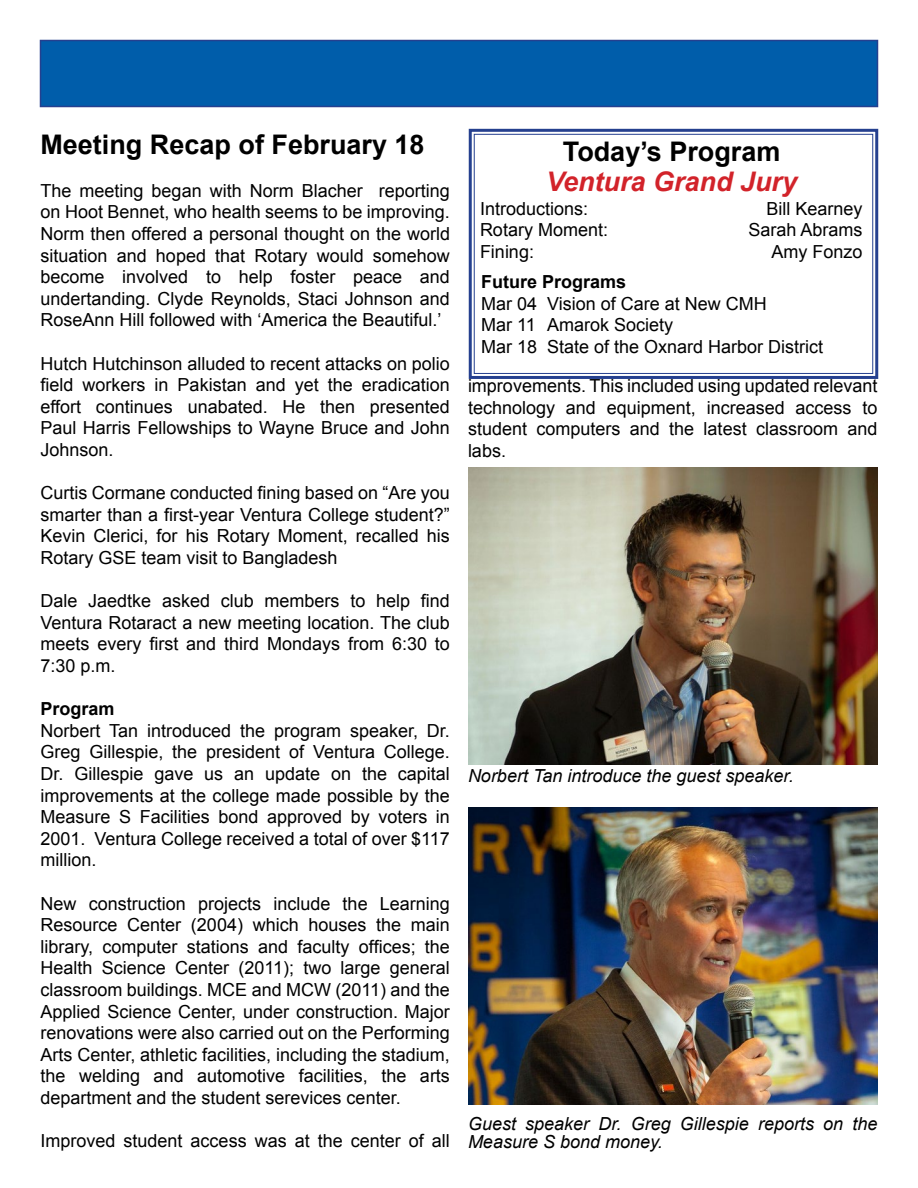
<style>
.page{position:relative;width:918px;height:1188px;background:#fff}
.page>*{position:absolute;margin:0;border:0;box-sizing:border-box;transform-origin:0 0}
.t1{font:700 27px "Arial";color:#000}
.t2{font:italic 700 27px "Arial";color:#d2232a}
.t3{font:18px/21.6px "Arial";color:#000;text-align:justify}
.t4{font:italic 18px/18px "Arial";color:#000}
.t5{font:700 18px "Arial";color:#000}
</style>
<div class="page">
<div style="left:40px;top:40px;width:838px;height:67px;background:#005daa;border:2px solid #25408f"></div>
<svg style="left:468px;top:128px;width:411px;height:251px"></svg>
<div style="left:474px;top:134px;width:399px;height:240px;border:1px solid #25408f"></div>
<img style="left:468px;top:808px;width:410px;height:297px">
<img style="left:468px;top:468px;width:410px;height:297px">
<h1 class="t1" style="left:40px;top:126px;width:386px">Meeting Recap of February 18</h1>
<p class="t3" style="left:40px;top:180px;width:411px">The meeting began with Norm Blacher reporting on Hoot Bennet, who health seems to be improving.<br>Norm then offered a personal thought on the world situation and hoped that Rotary would somehow become involved to help foster peace and undertanding. Clyde Reynolds, Staci Johnson and RoseAnn Hill followed with ‘America the Beautiful.’</p>
<p class="t3" style="left:40px;top:353px;width:411px">Hutch Hutchinson alluded to recent attacks on polio field workers in Pakistan and yet the eradication effort continues unabated. He then presented Paul Harris Fellowships to Wayne Bruce and John Johnson.</p>
<p class="t3" style="left:40px;top:482px;width:411px">Curtis Cormane conducted fining based on “Are you smarter than a first-year Ventura College student?” Kevin Clerici, for his Rotary Moment, recalled his Rotary GSE team visit to Bangladesh</p>
<p class="t3" style="left:40px;top:590px;width:411px">Dale Jaedtke asked club members to help find Ventura Rotaract a new meeting location. The club meets every first and third Mondays from 6:30 to 7:30 p.m.</p>
<p class="t5" style="left:40px;top:697px;width:76px">Program</p>
<p class="t3" style="left:40px;top:720px;width:411px">Norbert Tan introduced the program speaker, Dr.<br>Greg Gillespie, the president of Ventura College.<br>Dr. Gillespie gave us an update on the capital improvements at the college made possible by the Measure S Facilities bond approved by voters in 2001. Ventura College received a total of over $117 million.</p>
<p class="t3" style="left:40px;top:893px;width:411px">New construction projects include the Learning Resource Center (2004) which houses the main library, computer stations and faculty offices; the Health Science Center (2011); two large general classroom buildings. MCE and MCW (2011) and the Applied Science Center, under construction. Major renovations were also carried out on the Performing Arts Center, athletic facilities, including the stadium, the welding and automotive facilities, the arts department and the student serevices center.</p>
<p class="t3" style="left:40px;top:1130px;width:411px">Improved student access was at the center of all</p>
<h1 class="t1" style="left:563px;top:134px;width:219px">Today’s Program</h1>
<h1 class="t2" style="left:546px;top:164px;width:253px">Ventura Grand Jury</h1>
<p class="t3" style="left:480px;top:198px;width:110px">Introductions:</p>
<p class="t3" style="left:766px;top:198px;width:98px">Bill Kearney</p>
<p class="t3" style="left:480px;top:219px;width:130px">Rotary Moment:</p>
<p class="t3" style="left:748px;top:219px;width:116px">Sarah Abrams</p>
<p class="t3" style="left:480px;top:241px;width:56px">Fining:</p>
<p class="t3" style="left:771px;top:241px;width:93px">Amy Fonzo</p>
<p class="t5" style="left:481px;top:270px;width:147px">Future Programs</p>
<p class="t3" style="left:481px;top:293px;width:344px;text-align:left">Mar 04 Vision of Care at New CMH<br>Mar 11 Amarok Society<br>Mar 18 State of the Oxnard Harbor District</p>
<p class="t3" style="left:468px;top:375px;width:411px">improvements. This included using updated relevant technology and equipment, increased access to student computers and the latest classroom and labs.</p>
<p class="t4" style="left:468px;top:767px;width:327px">Norbert Tan introduce the guest speaker.</p>
<p class="t4" style="left:468px;top:1115px;width:411px">Guest speaker Dr. Greg Gillespie reports on the<br>Measure S bond money.</p>
</div>
